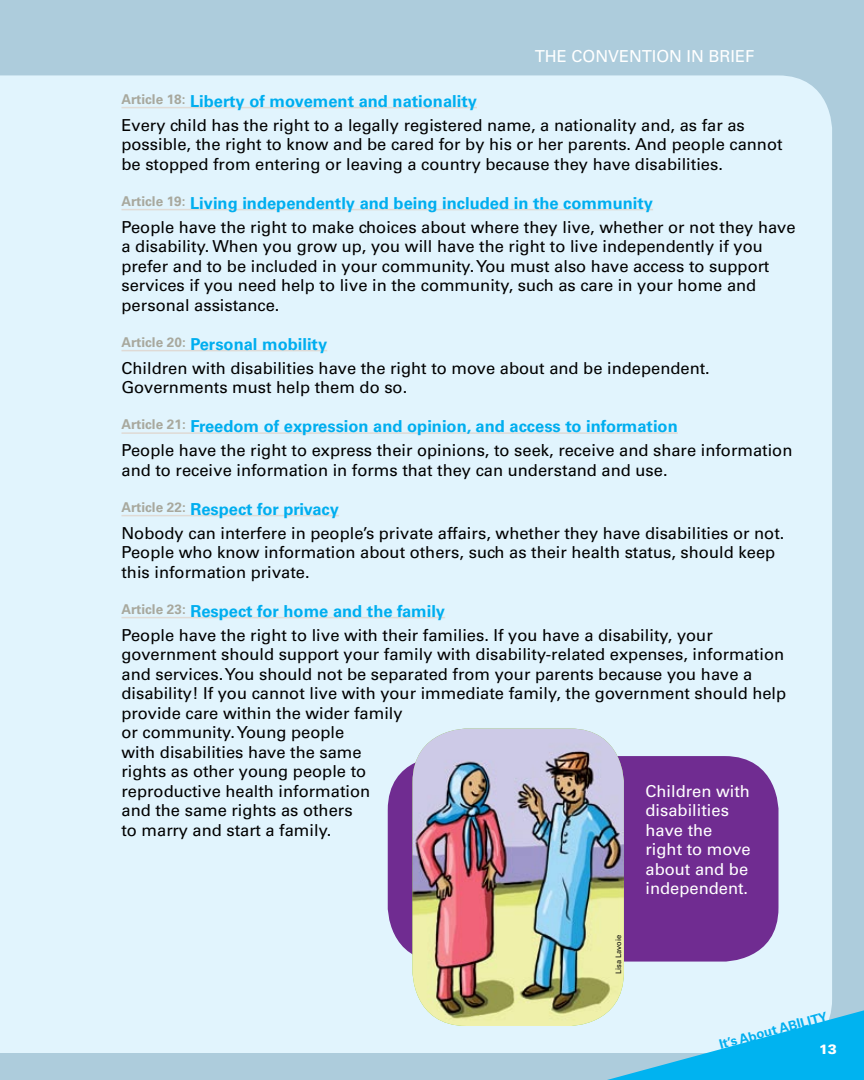
<style>
.page{position:relative;width:864px;height:1080px;background:#adccdc}
.page>*{position:absolute;margin:0;border:0;box-sizing:border-box;transform-origin:0 0}
.t1{font:16.5px/19.5px "Univers";color:#000}
.t2{font:16.5px/19.5px "Univers";color:#fff}
.t3{font:900 13.5px "Univers";color:#fff}
.t4{font:700 13.2px "Univers";color:#00aeef}
.t5{font:7.5px "Univers";color:#000}
.s1{font-weight:700;color:#00aeef}
</style>
<div class="page">
<div style="left:0;top:75px;width:832px;height:978px;background:#e1f4fd"></div>
<div style="left:388px;top:756px;width:390px;height:206px;background:#702c91;border-radius:54px"></div>
<img style="left:412px;top:729px;width:212px;height:297px">
<svg style="left:607px;top:1010px;width:257px;height:70px;background:#6cd0f3"></svg>
<hr style="left:122px;top:107px;width:355px;height:1px;background:#dfdad5">
<hr style="left:122px;top:209px;width:531px;height:1px;background:#dfdad5">
<hr style="left:122px;top:350px;width:205px;height:1px;background:#dfdad5">
<hr style="left:122px;top:432px;width:556px;height:2px;background:#dfdad5">
<hr style="left:122px;top:515px;width:217px;height:1px;background:#dfdad5">
<hr style="left:122px;top:617px;width:323px;height:1px;background:#dfdad5">
<p class="t2" style="left:535px;top:47px;width:221px">THE CONVENTION IN BRIEF</p>
<p class="t1" style="left:121px;top:89px;width:625px;line-height:24px"><sup>Article</sup> <sup>18:</sup> <span class="s1">Liberty of movement and nationality<br></span>Every child has the right to a legally registered name, a nationality and, as far as</p>
<p class="t1" style="left:121px;top:135px;width:663px">possible, the right to know and be cared for by his or her parents. And people cannot be stopped from entering or leaving a country because they have disabilities.</p>
<p class="t1" style="left:121px;top:191px;width:676px;line-height:24px"><sup>Article</sup> <sup>19:</sup> <span class="s1">Living independently and being included in the community<br></span>People have the right to make choices about where they live, whether or not they have</p>
<p class="t1" style="left:121px;top:237px;width:649px">a disability. When you grow up, you will have the right to live independently if you prefer and to be included in your community. You must also have access to support services if you need help to live in the community, such as care in your home and personal assistance.</p>
<p class="t1" style="left:121px;top:332px;width:590px;line-height:24px"><sup>Article</sup> <sup>20:</sup> <span class="s1">Personal mobility<br></span>Children with disabilities have the right to move about and be independent.</p>
<p class="t1" style="left:121px;top:378px;width:287px">Governments must help them do so.</p>
<p class="t1" style="left:121px;top:415px;width:672px;line-height:24px"><sup>Article</sup> <sup>21:</sup> <span class="s1">Freedom of expression and opinion, and access to information<br></span>People have the right to express their opinions, to seek, receive and share information</p>
<p class="t1" style="left:121px;top:460px;width:548px">and to receive information in forms that they can understand and use.</p>
<p class="t1" style="left:121px;top:497px;width:664px;line-height:24px"><sup>Article</sup> <sup>22:</sup> <span class="s1">Respect for privacy<br></span>Nobody can interfere in people’s private affairs, whether they have disabilities or not.</p>
<p class="t1" style="left:121px;top:543px;width:655px">People who know information about others, such as their health status, should keep this information private.</p>
<p class="t1" style="left:121px;top:599px;width:593px;line-height:24px"><sup>Article</sup> <sup>23:</sup> <span class="s1">Respect for home and the family<br></span>People have the right to live with their families. If you have a disability, your</p>
<p class="t1" style="left:121px;top:645px;width:666px">government should support your family with disability-related expenses, information and services. You should not be separated from your parents because you have a disability! If you cannot live with your immediate family, the government should help provide care within the wider family<br>or community. Young people<br>with disabilities have the same<br>rights as other young people to<br>reproductive health information<br>and the same rights as others<br>to marry and start a family.</p>
<p class="t2" style="left:646px;top:781px;width:107px">Children with disabilities have the right to move about and be independent.</p>
<p class="t5" style="left:614px;top:974px;width:41px;rotate:-90deg">Lisa Lavoie</p>
<p class="t4" style="left:717px;top:1037px;width:113px;rotate:-15deg">It’s About ABILITY</p>
<p class="t3" style="left:819px;top:1041px;width:19px">13</p>
</div>
